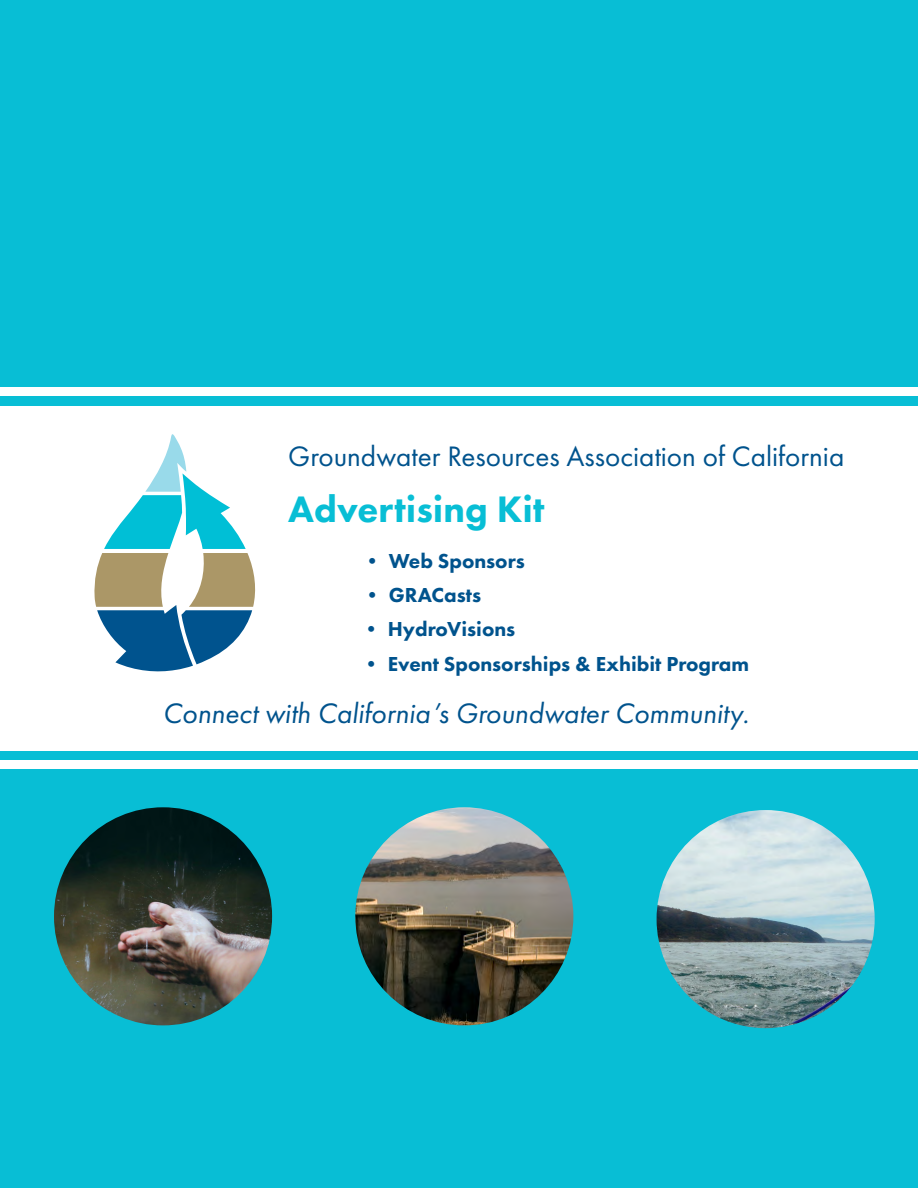
<style>
.page{position:relative;width:918px;height:1188px;background:#fff}
.page>*{position:absolute;margin:0;border:0;box-sizing:border-box;transform-origin:0 0}
.t1{font:800 38.25px "Futura PT";color:#08bed5}
.t2{font:italic 29.25px "Futura PT";color:#00538d}
.t3{font:29.25px "Futura PT";color:#00538d}
.t4{font:800 21px "Futura PT";color:#00538d}
</style>
<div class="page">
<svg style="left:94px;top:434px;width:162px;height:238px"></svg>
<div style="left:0;top:0;width:918px;height:405px;background:#08bed5"></div>
<div style="left:0;top:752px;width:918px;height:436px;background:#08bed5"></div>
<img style="left:54px;top:807px;width:218px;height:218px;border-radius:109px">
<img style="left:355px;top:807px;width:218px;height:218px;border-radius:109px">
<img style="left:657px;top:810px;width:218px;height:218px;border-radius:109px">
<div style="left:0;top:388px;width:918px;height:8px;background:#fff"></div>
<div style="left:0;top:761px;width:918px;height:8px;background:#fff"></div>
<h2 class="t3" style="left:288px;top:439px;width:558px">Groundwater Resources Association of California</h2>
<h1 class="t1" style="left:288px;top:485px;width:258px">Advertising Kit</h1>
<p class="t4" style="left:362px;top:548px;width:165px">• Web Sponsors</p>
<p class="t4" style="left:362px;top:582px;width:121px">• GRACasts</p>
<p class="t4" style="left:361px;top:616px;width:156px">• HydroVisions</p>
<p class="t4" style="left:361px;top:651px;width:390px">• Event Sponsorships &amp; Exhibit Program</p>
<h2 class="t2" style="left:163px;top:696px;width:588px">Connect with California’s Groundwater Community.</h2>
</div>
